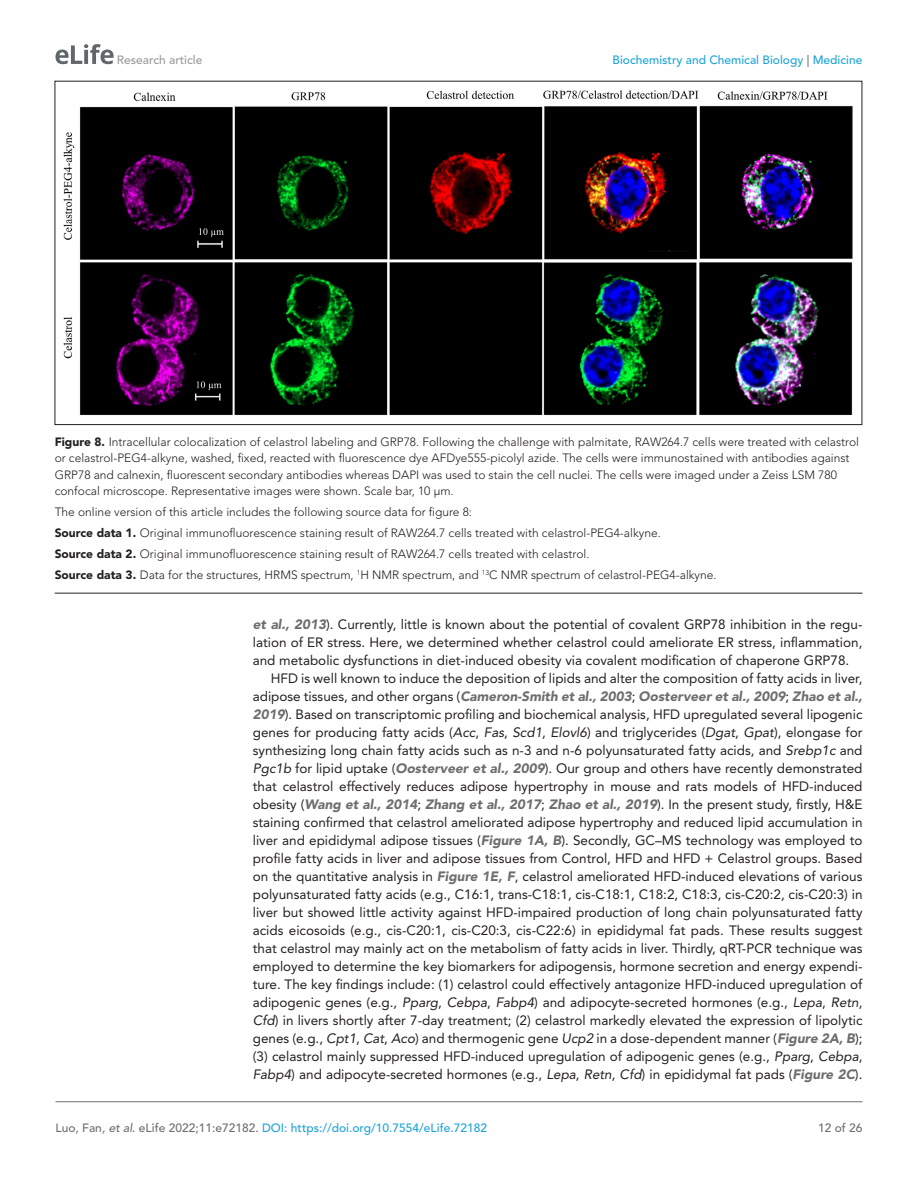
<style>
.page{position:relative;width:918px;height:1188px;background:#fff}
.page>*{position:absolute;margin:0;border:0;box-sizing:border-box;transform-origin:0 0}
.t1{font:13.5px "Avenir LT Std";color:#231f20}
.t2{font:italic 900 13.5px "Avenir LT Std";color:#6e6e70}
.t3{font:300 12px/16.5px "Avenir LT Std";color:#231f20}
.t4{font:500 12px "Avenir LT Std";color:#1ea4d7}
.t5{font:500 12px "Avenir LT Std";color:#9a9a9a}
.t6{font:500 12px "Avenir LT Std";color:#6e6e70}
.s1{color:#6e6e70}
.s2{font-weight:900}
.s3{font-weight:900;font-style:italic;color:#6e6e70}
.s4{font-weight:400;font-style:normal;color:#231f20}
.s5{font-style:italic}
.s6{font-style:italic;color:#6e6e70}
</style>
<div class="page">
<svg style="left:56px;top:44px;width:58px;height:20px"></svg>
<hr style="left:56px;top:1101px;width:806px;height:1px;background:#6e6e70">
<hr style="left:55px;top:593px;width:807px;height:1px;background:#231f20">
<img style="left:64px;top:90px;width:789px;height:325px">
<p class="t5" style="left:117px;top:53px;width:87px">Research article</p>
<p class="t4" style="left:612px;top:53px;width:252px">Biochemistry and Chemical Biology <span class="s1">|</span> Medicine</p>
<p class="t3" style="left:55px;top:433px;width:806px"><span class="s2">Figure 8.</span> Intracellular colocalization of celastrol labeling and GRP78. Following the challenge with palmitate, RAW264.7 cells were treated with celastrol or celastrol-PEG4-alkyne, washed, fixed, reacted with fluorescence dye AFDye555-picolyl azide. The cells were immunostained with antibodies against GRP78 and calnexin, fluorescent secondary antibodies whereas DAPI was used to stain the cell nuclei. The cells were imaged under a Zeiss LSM 780 confocal microscope. Representative images were shown. Scale bar, 10 μm.</p>
<p class="t3" style="left:55px;top:502px;width:663px;line-height:21px">The online version of this article includes the following source data for figure 8:<br><span class="s2">Source data 1.</span> Original immunofluorescence staining result of RAW264.7 cells treated with celastrol-PEG4-alkyne.<br><span class="s2">Source data 2.</span> Original immunofluorescence staining result of RAW264.7 cells treated with celastrol.<br><span class="s2">Source data 3.</span> Data for the structures, HRMS spectrum, <sup>1</sup>H NMR spectrum, and <sup>13</sup>C NMR spectrum of celastrol-PEG4-alkyne.</p>
<p class="t1" style="left:253px;top:617px;width:611px"><span class="s3">et al., 2013</span>). Currently, little is known about the potential of covalent GRP78 inhibition in the regu-</p>
<p class="t1" style="left:253px;top:635px;width:611px">lation of ER stress. Here, we determined whether celastrol could ameliorate ER stress, inflammation,</p>
<p class="t1" style="left:253px;top:653px;width:598px">and metabolic dysfunctions in diet-induced obesity via covalent modification of chaperone GRP78.</p>
<p class="t1" style="left:271px;top:671px;width:593px">HFD is well known to induce the deposition of lipids and alter the composition of fatty acids in liver,</p>
<p class="t2" style="left:253px;top:688px;width:611px"><span class="s4">adipose tissues, and other organs (</span>Cameron-Smith et al., 2003<span class="s4">;</span> Oosterveer et al., 2009<span class="s4">;</span> Zhao et al.,</p>
<p class="t1" style="left:253px;top:707px;width:611px"><span class="s3">2019</span>). Based on transcriptomic profiling and biochemical analysis, HFD upregulated several lipogenic</p>
<p class="t1" style="left:253px;top:725px;width:611px">genes for producing fatty acids (<span class="s5">Acc</span>, <span class="s5">Fas</span>, <span class="s5">Scd1</span>, <span class="s5">Elovl6</span>) and triglycerides (<span class="s5">Dgat</span>, <span class="s5">Gpat</span>), elongase for</p>
<p class="t1" style="left:253px;top:743px;width:611px">synthesizing long chain fatty acids such as n-3 and n-6 polyunsaturated fatty acids, and <span class="s5">Srebp1c</span> and</p>
<p class="t1" style="left:253px;top:761px;width:611px"><span class="s5">Pgc1b</span> for lipid uptake (<span class="s3">Oosterveer et al., 2009</span>). Our group and others have recently demonstrated</p>
<p class="t1" style="left:253px;top:779px;width:611px">that celastrol effectively reduces adipose hypertrophy in mouse and rats models of HFD-induced</p>
<p class="t2" style="left:253px;top:796px;width:611px"><span class="s4">obesity (</span>Wang et al., 2014<span class="s4">;</span> Zhang et al., 2017<span class="s4">;</span> Zhao et al., 2019<span class="s4">). In the present study, firstly, H&amp;E</span></p>
<p class="t1" style="left:253px;top:815px;width:611px">staining confirmed that celastrol ameliorated adipose hypertrophy and reduced lipid accumulation in</p>
<p class="t1" style="left:253px;top:833px;width:611px">liver and epididymal adipose tissues (<span class="s3">Figure 1A, B</span>). Secondly, GC–MS technology was employed to</p>
<p class="t1" style="left:253px;top:851px;width:611px">profile fatty acids in liver and adipose tissues from Control, HFD and HFD + Celastrol groups. Based</p>
<p class="t1" style="left:253px;top:869px;width:611px">on the quantitative analysis in <span class="s3">Figure 1E, F</span>, celastrol ameliorated HFD-induced elevations of various</p>
<p class="t1" style="left:253px;top:887px;width:611px">polyunsaturated fatty acids (e.g., C16:1, trans-C18:1, cis-C18:1, C18:2, C18:3, cis-C20:2, cis-C20:3) in</p>
<p class="t1" style="left:253px;top:905px;width:611px">liver but showed little activity against HFD-impaired production of long chain polyunsaturated fatty</p>
<p class="t1" style="left:253px;top:923px;width:611px">acids eicosoids (e.g., cis-C20:1, cis-C20:3, cis-C22:6) in epididymal fat pads. These results suggest</p>
<p class="t1" style="left:253px;top:941px;width:611px">that celastrol may mainly act on the metabolism of fatty acids in liver. Thirdly, qRT-PCR technique was</p>
<p class="t1" style="left:253px;top:959px;width:611px">employed to determine the key biomarkers for adipogensis, hormone secretion and energy expendi-</p>
<p class="t1" style="left:253px;top:977px;width:611px">ture. The key findings include: (1) celastrol could effectively antagonize HFD-induced upregulation of</p>
<p class="t1" style="left:253px;top:995px;width:611px">adipogenic genes (e.g., <span class="s5">Pparg</span>, <span class="s5">Cebpa</span>, <span class="s5">Fabp4</span>) and adipocyte-secreted hormones (e.g., <span class="s5">Lepa</span>, <span class="s5">Retn</span>,</p>
<p class="t1" style="left:253px;top:1013px;width:611px"><span class="s5">Cfd</span>) in livers shortly after 7-day treatment; (2) celastrol markedly elevated the expression of lipolytic</p>
<p class="t1" style="left:253px;top:1031px;width:611px">genes (e.g., <span class="s5">Cpt1</span>, <span class="s5">Cat</span>, <span class="s5">Aco</span>) and thermogenic gene <span class="s5">Ucp2</span> in a dose-dependent manner (<span class="s3">Figure 2A, B</span>);</p>
<p class="t1" style="left:253px;top:1049px;width:611px">(3) celastrol mainly suppressed HFD-induced upregulation of adipogenic genes (e.g., <span class="s5">Pparg</span>, <span class="s5">Cebpa</span>,</p>
<p class="t1" style="left:253px;top:1067px;width:611px"><span class="s5">Fabp4</span>) and adipocyte-secreted hormones (e.g., <span class="s5">Lepa</span>, <span class="s5">Retn</span>, <span class="s5">Cfd</span>) in epididymal fat pads (<span class="s3">Figure 2C</span>).</p>
<p class="t4" style="left:56px;top:1121px;width:433px"><span class="s1">Luo, Fan</span><span class="s6">, et al</span><span class="s1">. eLife 2022;11:e72182.</span> DOI: https://doi.org/10.7554/eLife.72182</p>
<p class="t6" style="left:818px;top:1121px;width:46px">12 of 26</p>
</div>
